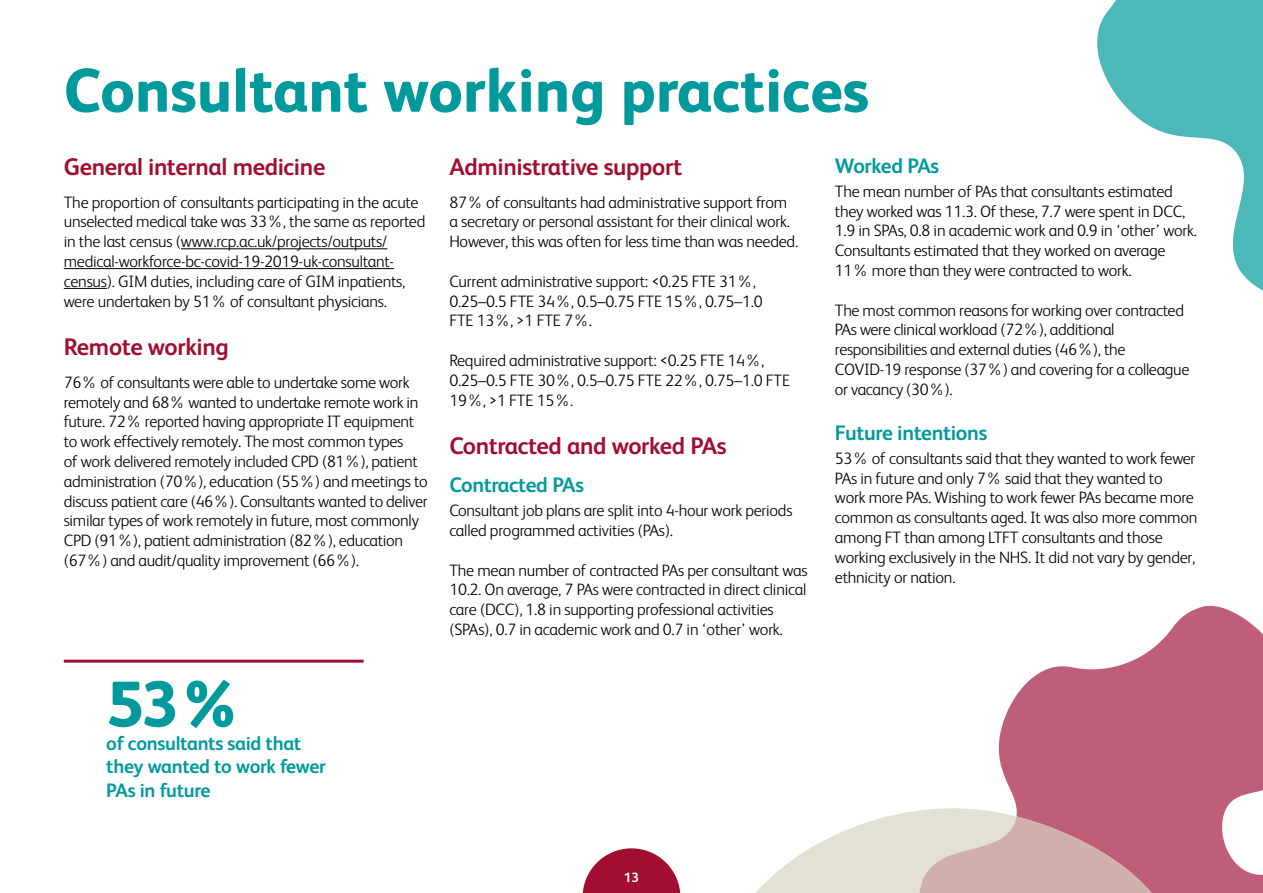
<style>
.page{position:relative;width:1263px;height:893px;background:#fff}
.page>*{position:absolute;margin:0;border:0;box-sizing:border-box;transform-origin:0 0}
.t1{font:800 64.5px "FS Albert";color:#009a9d}
.t2{font:800 61.5px "FS Albert";color:#009a9d}
.t3{font:700 24px "FS Albert";letter-spacing:-.015em;color:#a10e2f}
.t4{font:700 21px "FS Albert";letter-spacing:-.015em;color:#009a9d}
.t5{font:700 19.5px/23.4px "FS Albert";letter-spacing:-.015em;color:#009a9d}
.t6{font:300 16.5px/19.8px "FS Albert";letter-spacing:-.015em;color:#000}
.t7{font:700 13.5px "FS Albert";color:#fff}
</style>
<div class="page">
<hr style="left:181px;top:248px;width:206px;height:1px;background:#000">
<hr style="left:64px;top:268px;width:330px;height:1px;background:#000">
<hr style="left:64px;top:288px;width:43px;height:1px;background:#000">
<svg style="left:998px;top:605px;width:265px;height:184px;fill:#bf5e78"></svg>
<svg style="left:680px;top:789px;width:583px;height:104px"></svg>
<svg style="left:919px;top:816px;width:344px;height:77px;background:#ce9ba3"></svg>
<svg style="left:1097px;top:0;width:166px;height:291px"></svg>
<hr style="left:64px;top:660px;width:300px;height:3px;background:#a10e2f">
<svg style="left:583px;top:848px;width:97px;height:45px"></svg>
<h2 class="t2" style="left:64px;top:54px;width:807px">Consultant working practices</h2>
<h3 class="t3" style="left:64px;top:153px;width:263px">General internal medicine</h3>
<p class="t6" style="left:64px;top:192px;width:363px">The proportion of consultants participating in the acute unselected medical take was 33%, the same as reported in the last census (www.rcp.ac.uk/projects/outputs/ medical-workforce-bc-covid-19-2019-uk-consultant&shy;census). GIM duties, including care of GIM inpatients, were undertaken by 51% of consultant physicians.</p>
<h3 class="t3" style="left:64px;top:333px;width:167px">Remote working</h3>
<p class="t6" style="left:64px;top:372px;width:365px">76% of consultants were able to undertake some work remotely and 68% wanted to undertake remote work in future. 72% reported having appropriate IT equipment to work effectively remotely. The most common types<br>of work delivered remotely included CPD (81%), patient administration (70%), education (55%) and meetings to discuss patient care (46%). Consultants wanted to deliver similar types of work remotely in future, most commonly CPD (91%), patient administration (82%), education (67%) and audit/quality improvement (66%).</p>
<p class="t4" style="left:835px;top:153px;width:106px">Worked PAs</p>
<p class="t6" style="left:835px;top:181px;width:364px">The mean number of PAs that consultants estimated they worked was 11.3. Of these, 7.7 were spent in DCC, 1.9 in SPAs, 0.8 in academic work and 0.9 in ‘other’ work.<br>Consultants estimated that they worked on average 11% more than they were contracted to work.</p>
<p class="t6" style="left:835px;top:300px;width:356px">The most common reasons for working over contracted PAs were clinical workload (72%), additional responsibilities and external duties (46%), the COVID-19 response (37%) and covering for a colleague or vacancy (30%).</p>
<p class="t4" style="left:835px;top:420px;width:154px">Future intentions</p>
<p class="t6" style="left:835px;top:448px;width:364px">53% of consultants said that they wanted to work fewer PAs in future and only 7% said that they wanted to work more PAs. Wishing to work fewer PAs became more common as consultants aged. It was also more common among FT than among LTFT consultants and those working exclusively in the NHS. It did not vary by gender, ethnicity or nation.</p>
<h3 class="t3" style="left:449px;top:153px;width:234px">Administrative support</h3>
<p class="t6" style="left:449px;top:192px;width:350px">87% of consultants had administrative support from a secretary or personal assistant for their clinical work.<br>However, this was often for less time than was needed.</p>
<p class="t6" style="left:449px;top:271px;width:315px">Current administrative support: &lt;0.25 FTE 31%,<br>0.25–0.5 FTE 34%, 0.5–0.75 FTE 15%, 0.75–1.0<br>FTE 13%, &gt;1 FTE 7%.</p>
<p class="t6" style="left:449px;top:350px;width:342px">Required administrative support: &lt;0.25 FTE 14%,<br>0.25–0.5 FTE 30%, 0.5–0.75 FTE 22%, 0.75–1.0 FTE<br>19%, &gt;1 FTE 15%.</p>
<h3 class="t3" style="left:449px;top:432px;width:279px">Contracted and worked PAs</h3>
<p class="t4" style="left:449px;top:473px;width:136px">Contracted PAs</p>
<p class="t6" style="left:449px;top:500px;width:345px">Consultant job plans are split into 4-hour work periods called programmed activities (PAs).</p>
<p class="t6" style="left:449px;top:560px;width:360px">The mean number of contracted PAs per consultant was 10.2. On average, 7 PAs were contracted in direct clinical care (DCC), 1.8 in supporting professional activities (SPAs), 0.7 in academic work and 0.7 in ‘other’ work.</p>
<h1 class="t1" style="left:106px;top:666px;width:138px">53%</h1>
<p class="t5" style="left:106px;top:731px;width:221px">of consultants said that they wanted to work fewer<br>PAs in future</p>
<p class="t7" style="left:624px;top:870px;width:17px">13</p>
</div>
